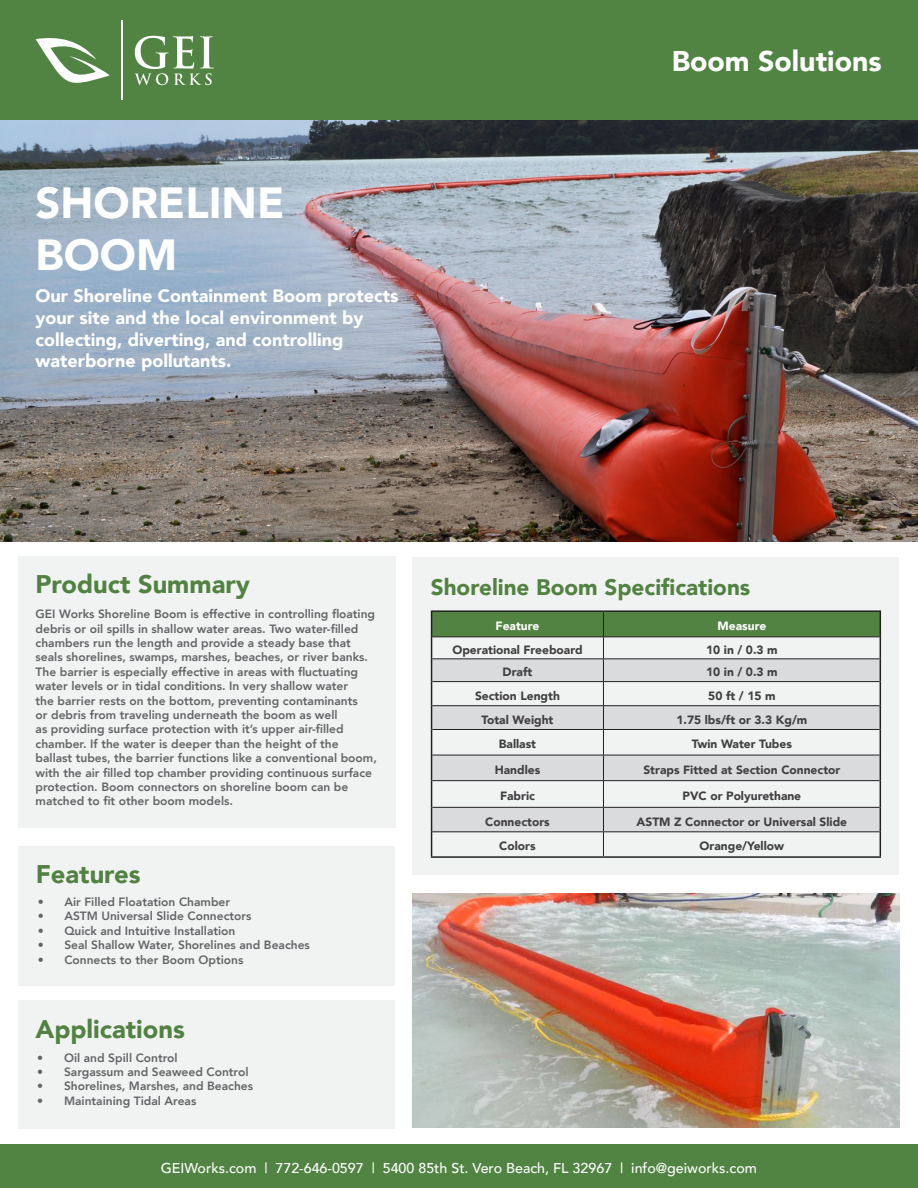
<style>
.page{position:relative;width:918px;height:1188px;background:#fff}
.page>*{position:absolute;margin:0;border:0;box-sizing:border-box;transform-origin:0 0}
.t1{font:900 43.5px "Avenir";color:#fff}
.t2{font:900 28.5px "Avenir";color:#fff}
.t3{font:900 25.5px "Avenir";color:#528242}
.t4{font:900 22.5px "Avenir";color:#528242}
.t5{font:900 18px/21.6px "Avenir";color:#fff}
.t6{font:500 14.25px "Avenir";color:#fff}
.t7{font:800 12px/14.4px "Avenir";color:#404042}
.t8{font:900 12px "Avenir";color:#413f41}
.t9{font:900 12px "Avenir";color:#fff}
</style>
<div class="page">
<div style="left:0;top:0;width:918px;height:121px;background:#518342"></div>
<div style="left:0;top:1145px;width:918px;height:43px;background:#518342"></div>
<svg style="left:134px;top:36px;width:80px;height:50px"></svg>
<svg style="left:36px;top:38px;width:74px;height:45px"></svg>
<hr style="left:121px;top:21px;width:1px;height:79px;background:#fff">
<div style="left:18px;top:557px;width:377px;height:271px;background:#f1f3f3"></div>
<div style="left:413px;top:558px;width:486px;height:317px;background:#f1f3f3"></div>
<div style="left:18px;top:846px;width:377px;height:140px;background:#f1f3f3"></div>
<div style="left:18px;top:1000px;width:377px;height:129px;background:#f1f3f3"></div>
<img style="left:0;top:121px;width:918px;height:421px">
<hr style="left:431px;top:610px;width:172px;height:2px;background:#231f20">
<hr style="left:603px;top:610px;width:278px;height:2px;background:#231f20">
<hr style="left:431px;top:856px;width:172px;height:2px;background:#231f20">
<hr style="left:603px;top:856px;width:278px;height:2px;background:#231f20">
<svg style="left:431px;top:611px;width:450px;height:245px"></svg>
<img style="left:413px;top:894px;width:486px;height:234px">
<p class="t1" style="left:36px;top:166px;width:250px">SHORELINE</p>
<p class="t1" style="left:36px;top:218px;width:143px">BOOM</p>
<p class="t5" style="left:36px;top:285px;width:364px">Our Shoreline Containment Boom protects your site and the local environment by collecting, diverting, and controlling waterborne pollutants.</p>
<p class="t2" style="left:672px;top:37px;width:211px">Boom Solutions</p>
<p class="t3" style="left:36px;top:562px;width:216px">Product Summary</p>
<p class="t7" style="left:36px;top:607px;width:343px">GEI Works Shoreline Boom is effective in controlling floating debris or oil spills in shallow water areas. Two water-filled chambers run the length and provide a steady base that seals shorelines, swamps, marshes, beaches, or river banks.<br>The barrier is especially effective in areas with fluctuating water levels or in tidal conditions. In very shallow water<br>the barrier rests on the bottom, preventing contaminants<br>or debris from traveling underneath the boom as well<br>as providing surface protection with it’s upper air-filled chamber. If the water is deeper than the height of the ballast tubes, the barrier functions like a conventional boom, with the air filled top chamber providing continuous surface protection. Boom connectors on shoreline boom can be matched to fit other boom models.</p>
<p class="t3" style="left:36px;top:853px;width:106px">Features</p>
<p class="t7" style="left:37px;top:895px;width:194px">• Air Filled Floatation Chamber</p>
<p class="t7" style="left:37px;top:909px;width:216px">• ASTM Universal Slide Connectors</p>
<p class="t7" style="left:37px;top:923px;width:200px">• Quick and Intuitive Installation</p>
<p class="t7" style="left:37px;top:938px;width:274px">• Seal Shallow Water, Shorelines and Beaches</p>
<p class="t7" style="left:37px;top:952px;width:208px">• Connects to ther Boom Options</p>
<p class="t3" style="left:36px;top:1007px;width:151px">Applications</p>
<p class="t7" style="left:37px;top:1050px;width:142px">• Oil and Spill Control</p>
<p class="t7" style="left:37px;top:1065px;width:213px">• Sargassum and Seaweed Control</p>
<p class="t7" style="left:37px;top:1079px;width:218px">• Shorelines, Marshes, and Beaches</p>
<p class="t7" style="left:37px;top:1093px;width:161px">• Maintaining Tidal Areas</p>
<p class="t4" style="left:431px;top:568px;width:321px">Shoreline Boom Specifications</p>
<p class="t9" style="left:496px;top:616px;width:45px">Feature</p>
<p class="t9" style="left:718px;top:616px;width:50px">Measure</p>
<p class="t8" style="left:452px;top:639px;width:132px">Operational Freeboard</p>
<p class="t8" style="left:706px;top:639px;width:73px">10 in / 0.3 m</p>
<p class="t8" style="left:503px;top:662px;width:31px">Draft</p>
<p class="t8" style="left:706px;top:662px;width:73px">10 in / 0.3 m</p>
<p class="t8" style="left:475px;top:685px;width:86px">Section Length</p>
<p class="t8" style="left:708px;top:685px;width:69px">50 ft / 15 m</p>
<p class="t8" style="left:482px;top:709px;width:73px">Total Weight</p>
<p class="t8" style="left:676px;top:709px;width:133px">1.75 lbs/ft or 3.3 Kg/m</p>
<p class="t8" style="left:499px;top:734px;width:39px">Ballast</p>
<p class="t8" style="left:692px;top:734px;width:101px">Twin Water Tubes</p>
<p class="t8" style="left:495px;top:759px;width:47px">Handles</p>
<p class="t8" style="left:643px;top:759px;width:199px">Straps Fitted at Section Connector</p>
<p class="t8" style="left:500px;top:786px;width:36px">Fabric</p>
<p class="t8" style="left:683px;top:786px;width:120px">PVC or Polyurethane</p>
<p class="t8" style="left:485px;top:811px;width:66px">Connectors</p>
<p class="t8" style="left:637px;top:811px;width:212px">ASTM Z Connector or Universal Slide</p>
<p class="t8" style="left:499px;top:836px;width:38px">Colors</p>
<p class="t8" style="left:700px;top:836px;width:86px">Orange/Yellow</p>
<p class="t6" style="left:161px;top:1156px;width:598px">GEIWorks.com | 772-646-0597 | 5400 85th St. Vero Beach, FL 32967 | info@geiworks.com</p>
</div>
